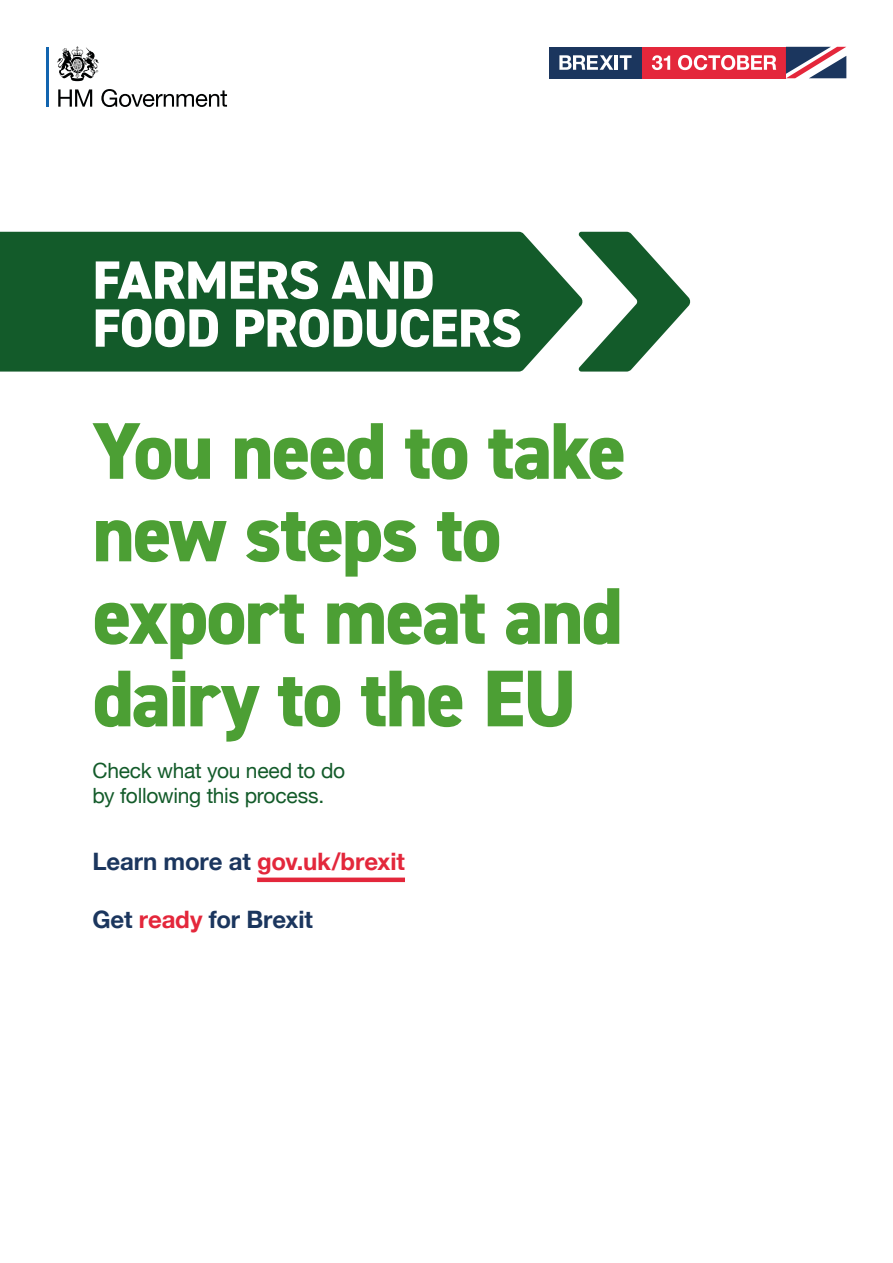
<style>
.page{position:relative;width:893px;height:1263px;background:#fff}
.page>*{position:absolute;margin:0;border:0;box-sizing:border-box;transform-origin:0 0}
.t1{font:800 80.55px/82.5px "DIN2014";letter-spacing:-.03em;color:#4c9f34}
.t2{font:800 54px/48px "DIN2014";letter-spacing:-.015em;color:#fff}
.t3{font:700 24px "Helvetica Neue";letter-spacing:-.005em;color:#e3273b}
.t4{font:700 24px "Helvetica Neue";letter-spacing:-.005em;color:#1b365e}
.t5{font:21px/25.2px "Helvetica Neue";letter-spacing:-.015em;color:#135b2a}
.s1{color:#1b365e}
.s2{color:#e4273b}
</style>
<div class="page">
<hr style="left:47px;top:47px;width:2px;height:60px;background:#1164af">
<svg style="left:58px;top:89px;width:34px;height:18px"></svg>
<svg style="left:101px;top:89px;width:126px;height:18px"></svg>
<svg style="left:57px;top:47px;width:42px;height:34px"></svg>
<svg style="left:583px;top:232px;width:108px;height:140px"></svg>
<div style="left:0;top:232px;width:583px;height:140px;background:#135b2a"></div>
<div style="left:549px;top:47px;width:93px;height:31px;background:#1b365e"></div>
<div style="left:642px;top:47px;width:144px;height:31px;background:#e4273b"></div>
<svg style="left:786px;top:47px;width:60px;height:31px"></svg>
<svg style="left:652px;top:55px;width:18px;height:15px"></svg>
<svg style="left:678px;top:55px;width:98px;height:15px"></svg>
<svg style="left:559px;top:55px;width:54px;height:15px"></svg>
<hr style="left:615px;top:55px;width:3px;height:15px;background:#fff">
<svg style="left:620px;top:55px;width:12px;height:15px"></svg>
<div style="left:257px;top:877px;width:148px;height:5px;background:#e3273b"></div>
<p class="t2" style="left:92px;top:256px;width:431px">FARMERS AND<br>FOOD PRODUCERS</p>
<p class="t1" style="left:92px;top:410px;width:535px">You need to take new steps to export meat and dairy to the EU</p>
<p class="t5" style="left:92px;top:759px;width:254px">Check what you need to do by following this process.</p>
<p class="t3" style="left:92px;top:843px;width:314px"><span class="s1">Learn more at</span> gov.uk/brexit</p>
<p class="t4" style="left:92px;top:900px;width:222px">Get <span class="s2">ready</span> for Brexit</p>
</div>
